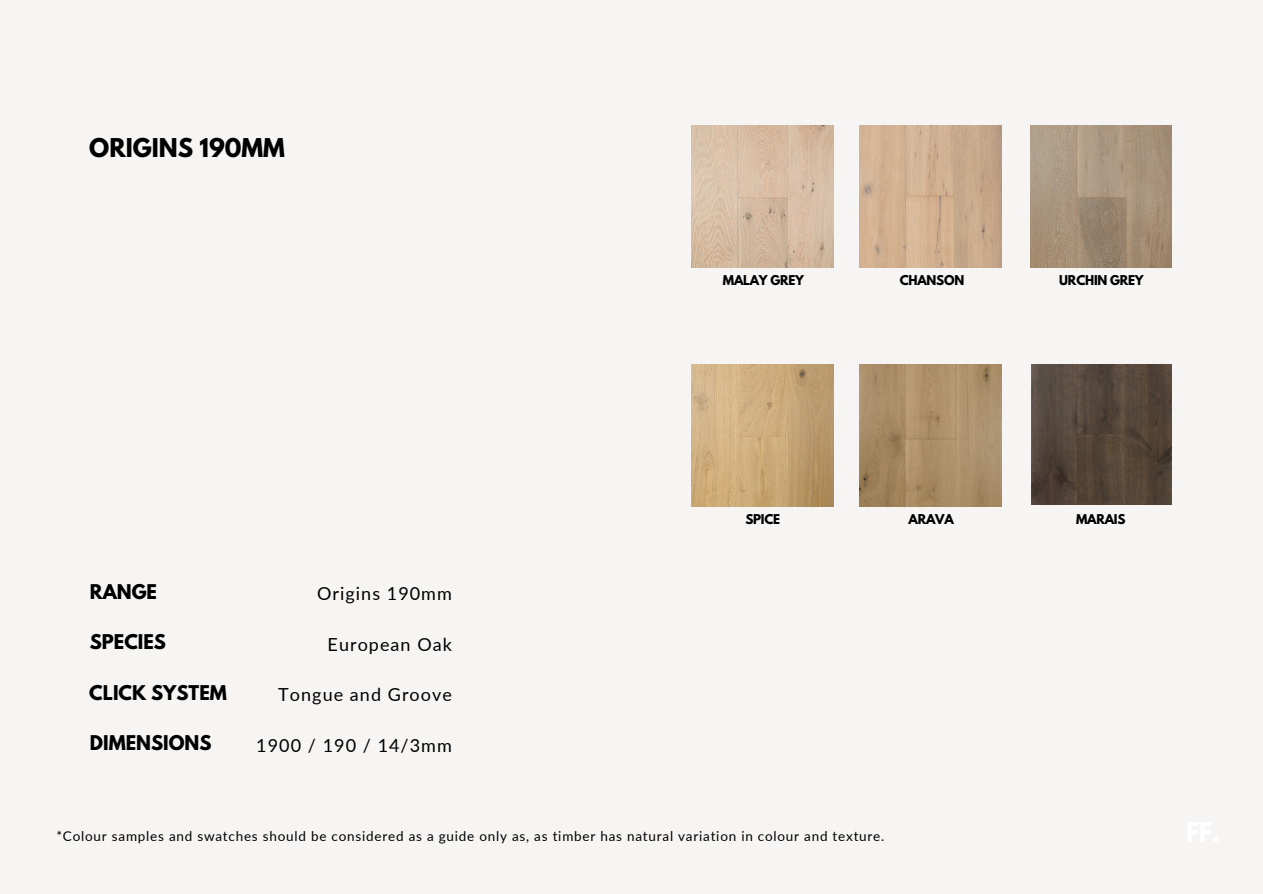
<style>
.page{position:relative;width:1263px;height:894px;background:#fff}
.page>*{position:absolute;margin:0;border:0;box-sizing:border-box;transform-origin:0 0}
.t1{font:700 22.95px "League Spartan";color:#000}
.t2{font:18px "Lato";letter-spacing:.06em;color:#000}
.t3{font:700 18px "League Spartan";color:#000}
.t4{font:13.5px "Lato";letter-spacing:.06em;color:#000}
.t5{font:700 12px "League Spartan";letter-spacing:-.02em;color:#000}
</style>
<div class="page">
<div style="left:0;top:0;width:1263px;height:893px;background:#f6f5f4"></div>
<img style="left:691px;top:125px;width:142px;height:142px">
<img style="left:860px;top:125px;width:142px;height:142px">
<img style="left:1030px;top:125px;width:142px;height:142px">
<img style="left:691px;top:364px;width:142px;height:142px">
<img style="left:860px;top:364px;width:142px;height:142px">
<img style="left:1031px;top:364px;width:141px;height:141px">
<p class="t1" style="left:89px;top:136px;width:197px">ORIGINS 190MM</p>
<p class="t3" style="left:90px;top:583px;width:69px">RANGE</p>
<p class="t2" style="left:317px;top:582px;width:136px">Origins 190mm</p>
<p class="t3" style="left:90px;top:633px;width:78px">SPECIES</p>
<p class="t2" style="left:328px;top:632px;width:126px">European Oak</p>
<p class="t3" style="left:89px;top:683px;width:139px">CLICK SYSTEM</p>
<p class="t2" style="left:278px;top:683px;width:175px">Tongue and Groove</p>
<p class="t3" style="left:90px;top:734px;width:123px">DIMENSIONS</p>
<p class="t2" style="left:256px;top:733px;width:197px">1900 / 190 / 14/3mm</p>
<p class="t5" style="left:723px;top:274px;width:83px">MALAY GREY</p>
<p class="t5" style="left:900px;top:274px;width:66px">CHANSON</p>
<h3 class="t5" style="left:1059px;top:274px;width:86px">URCHIN GREY</h3>
<p class="t5" style="left:745px;top:513px;width:36px">SPICE</p>
<p class="t5" style="left:909px;top:513px;width:47px">ARAVA</p>
<p class="t5" style="left:1076px;top:513px;width:51px">MARAIS</p>
<h4 class="t4" style="left:56px;top:827px;width:829px">*Colour samples and swatches should be considered as a guide only as, as timber has natural variation in colour and texture.</h4>
</div>
